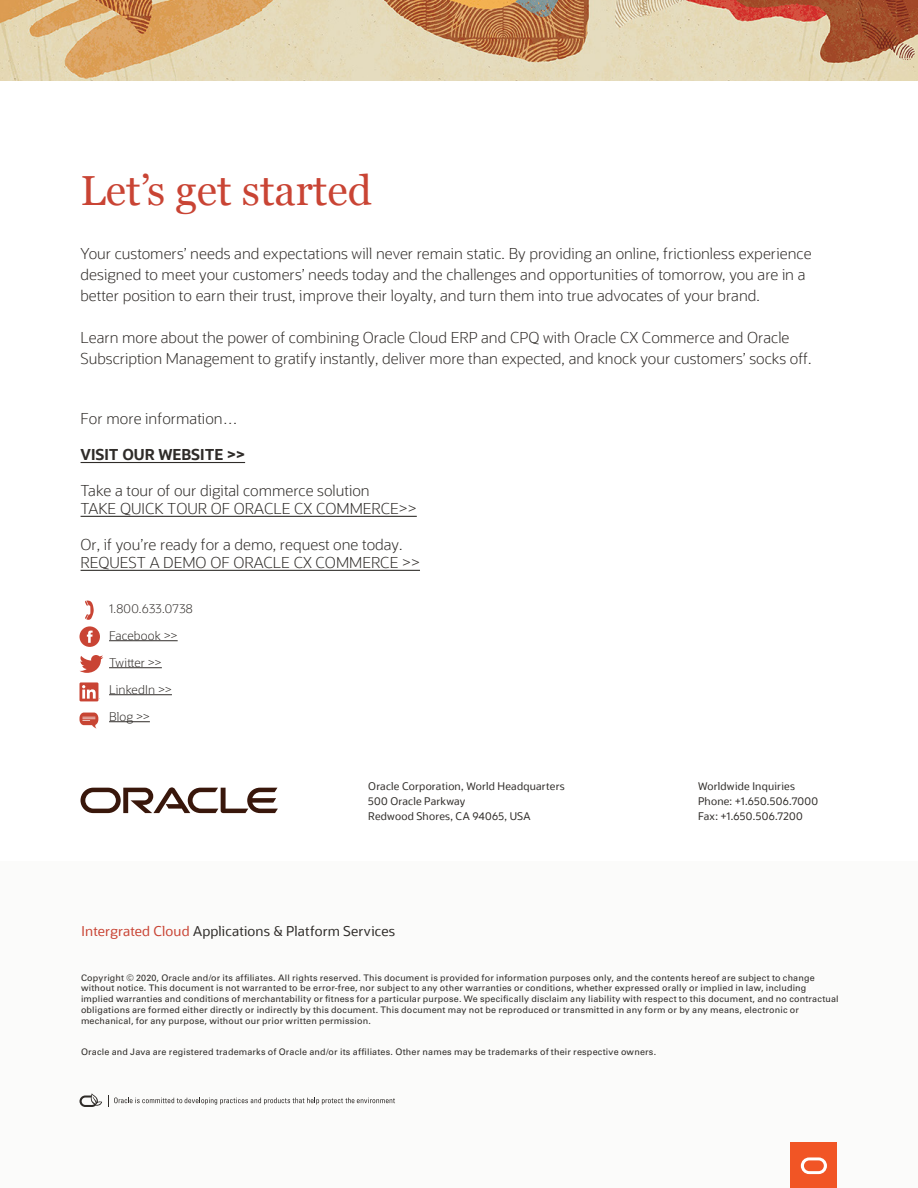
<style>
.page{position:relative;width:918px;height:1188px;background:#fff}
.page>*{position:absolute;margin:0;border:0;box-sizing:border-box;transform-origin:0 0}
.t1{font:42px "Georgia";color:#c94434}
.t2{font:300 15px/21px "Oracle Sans App";color:#312d2a}
.t3{font:300 15px/18px "Oracle Sans App";color:#2f2c29}
.t4{font:700 15px "Oracle Sans App";color:#2f2c29}
.t5{font:13.5px "Oracle Sans App";letter-spacing:.01em;color:#2f2c29}
.t6{font:300 12px "Oracle Sans App";letter-spacing:.015em;color:#312d2a}
.t7{font:300 12px "Oracle Sans App";color:#2f2c29}
.t8{font:10.5px/15px "Oracle Sans App";letter-spacing:.02em;color:#2f2c29}
.t9{font:9px/10.8px "Univers LT Std";letter-spacing:.02em;color:#2f2c29}
.s1{color:#c94434}
</style>
<div class="page">
<div style="left:0;top:862px;width:918px;height:326px;background:#fbfbfa"></div>
<svg style="left:108px;top:1095px;width:287px;height:12px"></svg>
<svg style="left:79px;top:1093px;width:23px;height:14px"></svg>
<svg style="left:80px;top:682px;width:20px;height:19px"></svg>
<hr style="left:109px;top:640px;width:69px;height:1px;background:#312d2a">
<hr style="left:109px;top:667px;width:53px;height:1px;background:#312d2a">
<hr style="left:109px;top:694px;width:63px;height:1px;background:#312d2a">
<hr style="left:109px;top:721px;width:41px;height:1px;background:#2f2c29">
<div style="left:791px;top:1142px;width:46px;height:46px;background:#f15525"></div>
<svg style="left:801px;top:1157px;width:26px;height:17px"></svg>
<svg style="left:81px;top:787px;width:197px;height:26px"></svg>
<svg style="left:80px;top:655px;width:23px;height:18px"></svg>
<div style="left:79px;top:626px;width:21px;height:21px;background:#c94434;border-radius:50%"></div>
<svg style="left:87px;top:631px;width:6px;height:12px"></svg>
<svg style="left:85px;top:601px;width:9px;height:19px"></svg>
<svg style="left:79px;top:713px;width:19px;height:15px"></svg>
<img style="left:0;top:0;width:918px;height:81px">
<hr style="left:81px;top:462px;width:164px;height:1px;background:#2f2c29">
<hr style="left:81px;top:516px;width:336px;height:1px;background:#2f2c29">
<hr style="left:81px;top:570px;width:339px;height:1px;background:#2f2c29">
<p class="t1" style="left:81px;top:167px;width:293px">Let’s get started</p>
<p class="t2" style="left:81px;top:243px;width:733px">Your customers’ needs and expectations will never remain static. By providing an online, frictionless experience designed to meet your customers’ needs today and the challenges and opportunities of tomorrow, you are in a better position to earn their trust, improve their loyalty, and turn them into true advocates of your brand.</p>
<p class="t2" style="left:81px;top:327px;width:732px">Learn more about the power of combining Oracle Cloud ERP and CPQ with Oracle CX Commerce and Oracle<br>Subscription Management to gratify instantly, deliver more than expected, and knock your customers’ socks off.</p>
<p class="t3" style="left:81px;top:410px;width:159px">For more information…</p>
<p class="t4" style="left:81px;top:445px;width:166px">VISIT OUR WEBSITE &gt;&gt;</p>
<p class="t3" style="left:81px;top:482px;width:338px">Take a tour of our digital commerce solution<br>TAKE QUICK TOUR OF ORACLE CX COMMERCE&gt;&gt;</p>
<p class="t3" style="left:81px;top:536px;width:341px">Or, if you’re ready for a demo, request one today.<br>REQUEST A DEMO OF ORACLE CX COMMERCE &gt;&gt;</p>
<p class="t6" style="left:109px;top:601px;width:85px">1.800.633.0738</p>
<p class="t6" style="left:109px;top:628px;width:70px">Facebook &gt;&gt;</p>
<p class="t6" style="left:109px;top:655px;width:54px">Twitter &gt;&gt;</p>
<p class="t6" style="left:109px;top:682px;width:64px">LinkedIn &gt;&gt;</p>
<p class="t7" style="left:109px;top:709px;width:42px">Blog &gt;&gt;</p>
<p class="t8" style="left:368px;top:779px;width:198px">Oracle Corporation, World Headquarters<br>500 Oracle Parkway<br>Redwood Shores, CA 94065, USA</p>
<p class="t8" style="left:698px;top:779px;width:121px">Worldwide Inquiries<br>Phone: +1.650.506.7000<br>Fax: +1.650.506.7200</p>
<p class="t5" style="left:82px;top:923px;width:315px"><span class="s1">Intergrated Cloud</span> Applications &amp; Platform Services</p>
<p class="t9" style="left:81px;top:972px;width:759px">Copyright © 2020, Oracle and/or its affiliates. All rights reserved. This document is provided for information purposes only, and the contents hereof are subject to change without notice. This document is not warranted to be error-free, nor subject to any other warranties or conditions, whether expressed orally or implied in law, including implied warranties and conditions of merchantability or fitness for a particular purpose. We specifically disclaim any liability with respect to this document, and no contractual obligations are formed either directly or indirectly by this document. This document may not be reproduced or transmitted in any form or by any means, electronic or mechanical, for any purpose, without our prior written permission.</p>
<p class="t9" style="left:81px;top:1046px;width:577px">Oracle and Java are registered trademarks of Oracle and/or its affiliates. Other names may be trademarks of their respective owners.</p>
</div>
